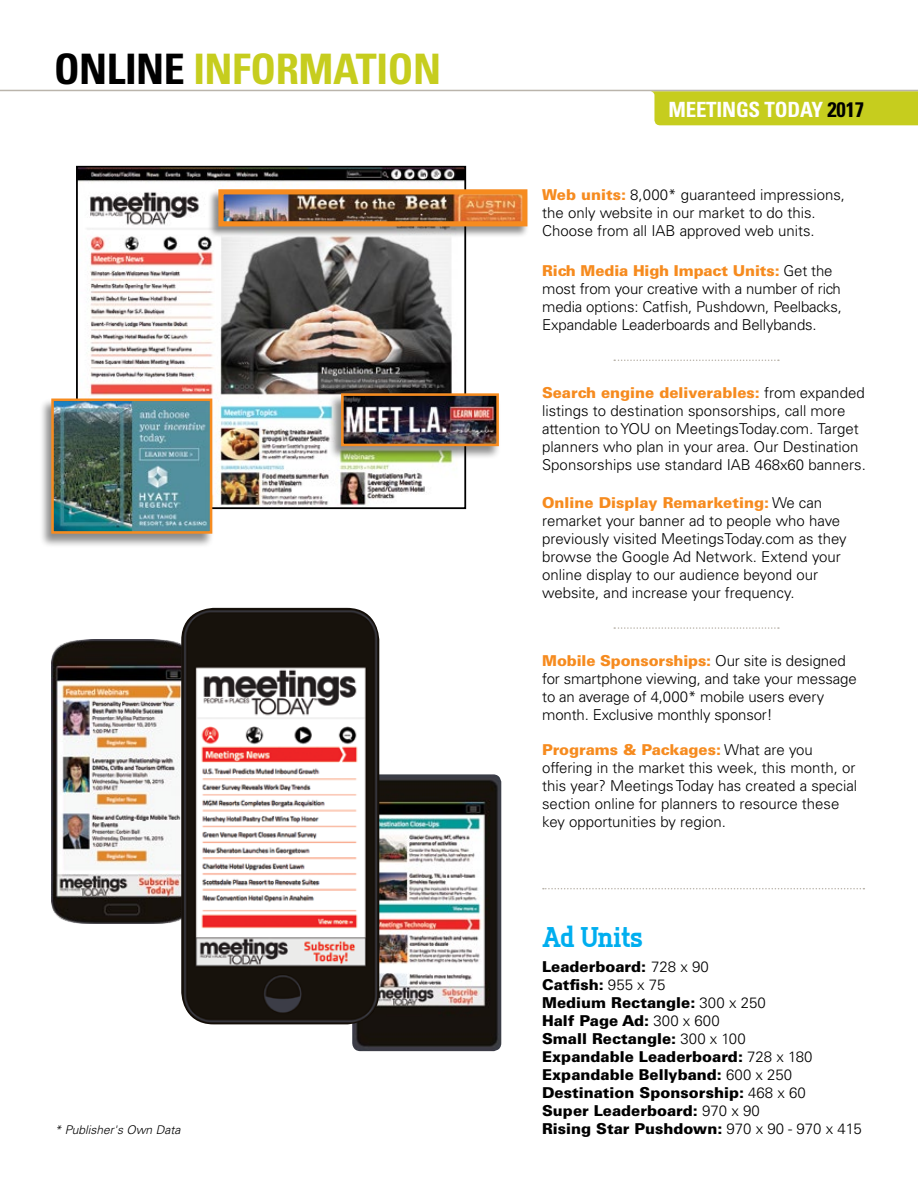
<style>
.page{position:relative;width:918px;height:1188px;background:#fff}
.page>*{position:absolute;margin:0;border:0;box-sizing:border-box;transform-origin:0 0}
.t1{font:700 condensed 42px "Univers LT Std";letter-spacing:-.01em;color:#c6cd1e}
.t2{font:800 28.5px "Tertre";letter-spacing:-.01em;color:#00aeef}
.t3{font:700 condensed 21px "Univers LT Std";letter-spacing:-.01em;color:#fff}
.t4{font:300 15px/18px "Univers LT Std";color:#000}
.t5{font:900 15px/18px "Univers LT Std";color:#000}
.t6{font:italic 300 12px "Univers LT Std";color:#000}
.s1{color:#000}
.s2{font-weight:900;color:#f68b1f}
.s3{font-style:italic}
.s4{font-weight:300}
</style>
<div class="page">
<div style="left:651px;top:91px;width:267px;height:34px;background:#c6cd1e"></div>
<hr style="left:0;top:90px;width:918px;height:1px;background:#bab4ab">
<img style="left:79px;top:169px;width:384px;height:337px">
<div style="left:76px;top:166px;width:390px;height:343px;border:2px solid #000"></div>
<div style="left:208px;top:189px;width:321px;height:49px;background:#000;opacity:.45"></div>
<img style="left:224px;top:195px;width:297px;height:25px">
<div style="left:218px;top:189px;width:309px;height:37px;border:5px solid #f68b1f"></div>
<div style="left:329px;top:393px;width:172px;height:67px;background:#000;opacity:.45"></div>
<img style="left:345px;top:397px;width:150px;height:45px">
<div style="left:341px;top:393px;width:158px;height:53px;border:3px solid #f68b1f"></div>
<img style="left:51px;top:640px;width:130px;height:283px">
<img style="left:352px;top:774px;width:149px;height:277px">
<img style="left:181px;top:608px;width:198px;height:416px">
<svg style="left:614px;top:360px;width:165px;height:1px"></svg>
<svg style="left:614px;top:627px;width:165px;height:2px"></svg>
<svg style="left:543px;top:888px;width:321px;height:1px"></svg>
<div style="left:39px;top:398px;width:175px;height:150px;background:#000;opacity:.45"></div>
<img style="left:55px;top:403px;width:153px;height:127px">
<div style="left:51px;top:399px;width:161px;height:135px;border:3px solid #f68b1f"></div>
<h1 class="t1" style="left:54px;top:44px;width:389px"><span class="s1">ONLINE</span> INFORMATION</h1>
<p class="t6" style="left:55px;top:1123px;width:127px">* Publisher's Own Data</p>
<h3 class="t3" style="left:668px;top:96px;width:197px">MEETINGS TODAY <span class="s1">2017</span></h3>
<p class="t4" style="left:542px;top:186px;width:304px"><span class="s2">Web units:</span> 8,000* guaranteed impressions, the only website in our market to do this.<br>Choose from all IAB approved web units.</p>
<p class="t4" style="left:542px;top:262px;width:301px"><span class="s2">Rich Media High Impact Units:</span> Get the most from your creative with a number of rich media options: Catfish, Pushdown, Peelbacks, Expandable Leaderboards and Bellybands.</p>
<p class="t4" style="left:542px;top:384px;width:325px"><span class="s2">Search engine deliverables:</span> from expanded listings to destination sponsorships, call more attention to YOU on MeetingsToday.com<span class="s3">.</span> Target planners who plan in your area. Our Destination Sponsorships use standard IAB 468x60 banners.</p>
<p class="t4" style="left:542px;top:494px;width:306px"><span class="s2">Online Display Remarketing:</span> We can remarket your banner ad to people who have previously visited MeetingsToday.com as they browse the Google Ad Network. Extend your online display to our audience beyond our website, and increase your frequency.</p>
<p class="t4" style="left:542px;top:652px;width:316px"><span class="s2">Mobile Sponsorships:</span> Our site is designed for smartphone viewing, and take your message to an average of 4,000* mobile users every month. Exclusive monthly sponsor!</p>
<p class="t4" style="left:542px;top:741px;width:317px"><span class="s2">Programs &amp; Packages:</span> What are you offering in the market this week, this month, or this year? Meetings Today has created a special section online for planners to resource these key opportunities by region.</p>
<h2 class="t2" style="left:542px;top:919px;width:102px">Ad Units</h2>
<p class="t5" style="left:542px;top:957px;width:321px">Leaderboard: <span class="s4">728 x 90<br></span>Catfish: <span class="s4">955 x 75<br></span>Medium Rectangle: <span class="s4">300 x 250<br></span>Half Page Ad: <span class="s4">300 x 600<br></span>Small Rectangle: <span class="s4">300 x 100<br></span>Expandable Leaderboard: <span class="s4">728 x 180<br></span>Expandable Bellyband: <span class="s4">600 x 250<br></span>Destination Sponsorship: <span class="s4">468 x 60<br></span>Super Leaderboard: <span class="s4">970 x 90<br></span>Rising Star Pushdown: <span class="s4">970 x 90 - 970 x 415</span></p>
</div>
